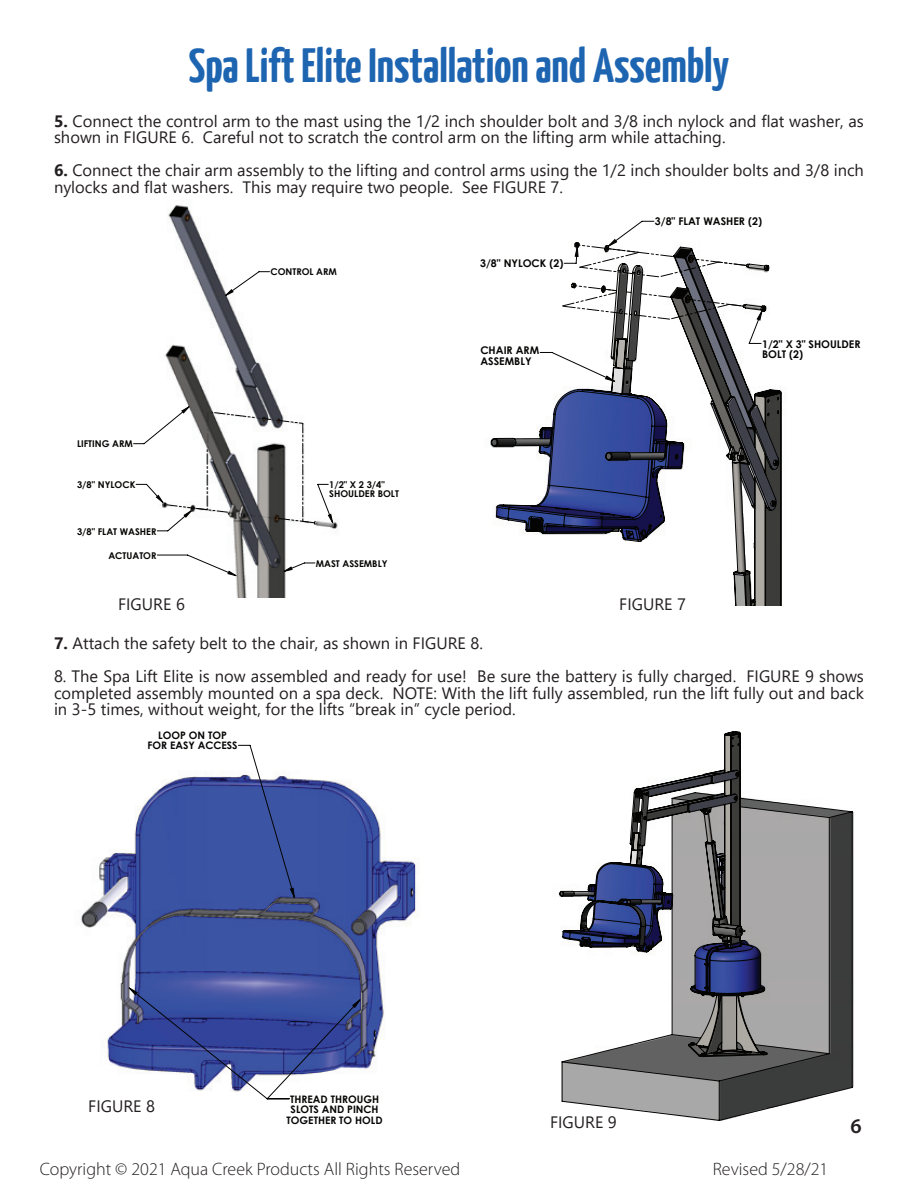
<style>
.page{position:relative;width:918px;height:1188px;background:#fff}
.page>*{position:absolute;margin:0;border:0;box-sizing:border-box;transform-origin:0 0}
.t1{font:700 48px "Yanone Kaffeesatz";color:#1d64b1}
.t2{font:600 21px "Myriad Pro";color:#231f20}
.t3{font:300 18px "Myriad Pro";color:#231f20}
.t4{font:16.5px/16.5px "Segoe UI";color:#231f20}
.t5{font:700 10.65px/10.6px "Century Gothic";color:#040503}
.t6{font:700 10.35px/10.4px "Century Gothic";color:#040503;text-align:center}
.t7{font:700 9.3px/9.3px "Century Gothic";color:#040503}
.s1{font-weight:700}
</style>
<div class="page">
<svg style="left:559px;top:731px;width:294px;height:390px"></svg>
<img style="left:168px;top:205px;width:170px;height:393px">
<svg style="left:133px;top:271px;width:200px;height:227px"></svg>
<svg style="left:156px;top:290px;width:177px;height:286px"></svg>
<svg style="left:164px;top:412px;width:152px;height:113px"></svg>
<svg style="left:491px;top:264px;width:291px;height:342px"></svg>
<svg style="left:540px;top:221px;width:222px;height:161px"></svg>
<img style="left:81px;top:796px;width:337px;height:304px">
<svg style="left:129px;top:745px;width:232px;height:354px"></svg>
<svg style="left:129px;top:888px;width:232px;height:120px;background:#41559d"></svg>
<h1 class="t1" style="left:189px;top:36px;width:542px">Spa Lift Elite Installation and Assembly</h1>
<p class="t4" style="left:54px;top:111px;width:811px"><span class="s1">5.</span> Connect the control arm to the mast using the 1/2 inch shoulder bolt and 3/8 inch nylock and flat washer, as shown in FIGURE 6. Careful not to scratch the control arm on the lifting arm while attaching.</p>
<p class="t4" style="left:54px;top:161px;width:811px"><span class="s1">6.</span> Connect the chair arm assembly to the lifting and control arms using the 1/2 inch shoulder bolts and 3/8 inch nylocks and flat washers. This may require two people. See FIGURE 7.</p>
<p class="t7" style="left:77px;top:439px;width:57px">LIFTING ARM</p>
<p class="t7" style="left:77px;top:479px;width:60px">3/8" NYLOCK</p>
<p class="t7" style="left:77px;top:526px;width:81px">3/8" FLAT WASHER</p>
<p class="t7" style="left:108px;top:550px;width:50px">ACTUATOR</p>
<p class="t4" style="left:118px;top:594px;width:68px">FIGURE 6</p>
<p class="t7" style="left:270px;top:267px;width:68px">CONTROL ARM</p>
<p class="t7" style="left:329px;top:480px;width:71px">1/2" X 2 3/4"<br>SHOULDER BOLT</p>
<p class="t7" style="left:316px;top:558px;width:73px">MAST ASSEMBLY</p>
<p class="t5" style="left:480px;top:258px;width:85px">3/8" NYLOCK (2)</p>
<p class="t5" style="left:655px;top:216px;width:109px">3/8" FLAT WASHER (2)</p>
<p class="t5" style="left:480px;top:345px;width:60px">CHAIR ARM<br>ASSEMBLY</p>
<p class="t5" style="left:762px;top:338px;width:100px">1/2" X 3" SHOULDER<br>BOLT (2)</p>
<p class="t4" style="left:619px;top:594px;width:68px">FIGURE 7</p>
<p class="t4" style="left:54px;top:633px;width:430px"><span class="s1">7.</span> Attach the safety belt to the chair, as shown in FIGURE 8.</p>
<p class="t4" style="left:54px;top:666px;width:811px;text-align:justify">8. The Spa Lift Elite is now assembled and ready for use! Be sure the battery is fully charged. FIGURE 9 shows completed assembly mounted on a spa deck. NOTE: With the lift fully assembled, run the lift fully out and back in 3-5 times, without weight, for the lifts “break in” cycle period.</p>
<p class="t6" style="left:148px;top:730px;width:92px">LOOP ON TOP<br>FOR EASY ACCESS</p>
<p class="t4" style="left:88px;top:1096px;width:68px">FIGURE 8</p>
<p class="t6" style="left:287px;top:1094px;width:98px">THREAD THROUGH<br>SLOTS AND PINCH<br>TOGETHER TO HOLD</p>
<p class="t4" style="left:550px;top:1113px;width:68px">FIGURE 9</p>
<p class="t3" style="left:40px;top:1159px;width:422px">Copyright © 2021 Aqua Creek Products All Rights Reserved</p>
<p class="t3" style="left:713px;top:1159px;width:117px">Revised 5/28/21</p>
<p class="t2" style="left:851px;top:1113px;width:13px">6</p>
</div>
